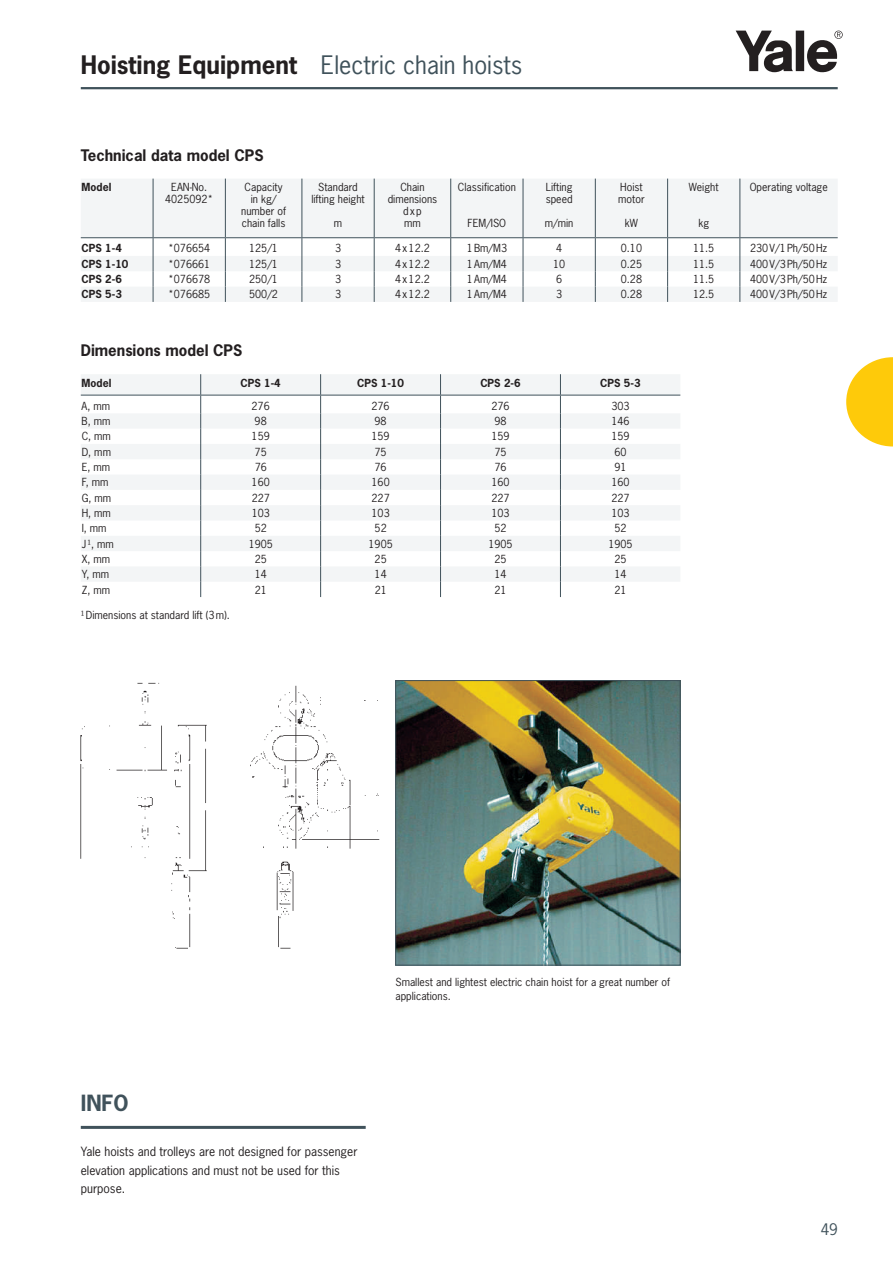
<style>
.page{position:relative;width:893px;height:1263px;background:#fff}
.page>*{position:absolute;margin:0;border:0;box-sizing:border-box;transform-origin:0 0}
.t1{font:24px "News Gothic LTCE";color:#40525b}
.t2{font:700 21px "News Gothic LTCE";color:#40525b}
.t3{font:700 15px "News Gothic LTCE";color:#231f20}
.t4{font:15px "News Gothic LTCE";color:#40525b}
.t5{font:12px/18.6px "News Gothic LTCE";color:#231f20}
.t6{font:10.5px/12px "News Gothic LTCE";color:#231f20;text-align:center}
.t7{font:700 10.5px "News Gothic LTCE";color:#231f20}
.s1{font-weight:700;color:#231f20}
</style>
<div class="page">
<img style="left:397px;top:682px;width:281px;height:281px">
<div style="left:395px;top:680px;width:285px;height:285px;border:1px solid #40525b"></div>
<svg style="left:846px;top:357px;width:46px;height:89px"></svg>
<hr style="left:892px;top:357px;width:1px;height:89px;background:#feca0a">
<img style="left:80px;top:682px;width:300px;height:267px">
<svg style="left:736px;top:31px;width:107px;height:41px"></svg>
<hr style="left:81px;top:87px;width:757px;height:2px;background:#40525b">
<svg style="left:81px;top:179px;width:757px;height:123px"></svg>
<svg style="left:81px;top:374px;width:599px;height:223px"></svg>
<hr style="left:81px;top:1126px;width:285px;height:3px;background:#40525b">
<h1 class="t1" style="left:81px;top:49px;width:443px"><span class="s1">Hoisting Equipment</span> Electric chain hoists</h1>
<h3 class="t3" style="left:81px;top:145px;width:184px">Technical data model CPS</h3>
<p class="t7" style="left:82px;top:180px;width:31px">Model</p>
<p class="t6" style="left:165px;top:181px;width:50px">EAN-No.<br>4025092*</p>
<p class="t6" style="left:241px;top:181px;width:46px">Capacity in kg/ number of chain falls</p>
<p class="t6" style="left:311px;top:181px;width:55px">Standard lifting height</p>
<p class="t6" style="left:334px;top:217px;width:10px">m</p>
<p class="t6" style="left:388px;top:181px;width:51px">Chain dimensions dxp<br>mm</p>
<p class="t6" style="left:458px;top:181px;width:59px">Classification</p>
<p class="t6" style="left:468px;top:217px;width:40px">FEM/ISO</p>
<p class="t6" style="left:546px;top:181px;width:28px;text-align:left">Lifting speed</p>
<p class="t6" style="left:545px;top:217px;width:30px">m/min</p>
<p class="t6" style="left:618px;top:181px;width:28px;text-align:left">Hoist motor</p>
<p class="t6" style="left:625px;top:217px;width:15px">kW</p>
<p class="t6" style="left:689px;top:181px;width:31px">Weight</p>
<p class="t6" style="left:698px;top:217px;width:12px">kg</p>
<p class="t6" style="left:750px;top:181px;width:80px">Operating voltage</p>
<p class="t7" style="left:82px;top:241px;width:42px">CPS 1-4</p>
<p class="t6" style="left:168px;top:242px;width:43px">*076654</p>
<p class="t6" style="left:249px;top:242px;width:30px">125/1</p>
<p class="t6" style="left:335px;top:242px;width:8px">3</p>
<p class="t6" style="left:395px;top:242px;width:36px">4x12.2</p>
<p class="t6" style="left:467px;top:242px;width:42px">1Bm/M3</p>
<p class="t6" style="left:556px;top:242px;width:8px">4</p>
<p class="t6" style="left:621px;top:242px;width:23px">0.10</p>
<p class="t6" style="left:693px;top:242px;width:23px">11.5</p>
<p class="t6" style="left:750px;top:242px;width:79px">230V/1Ph/50Hz</p>
<p class="t7" style="left:82px;top:257px;width:48px">CPS 1-10</p>
<p class="t6" style="left:168px;top:258px;width:43px">*076661</p>
<p class="t6" style="left:249px;top:258px;width:30px">125/1</p>
<p class="t6" style="left:335px;top:258px;width:8px">3</p>
<p class="t6" style="left:395px;top:258px;width:36px">4x12.2</p>
<p class="t6" style="left:467px;top:258px;width:41px">1Am/M4</p>
<p class="t6" style="left:553px;top:258px;width:14px">10</p>
<p class="t6" style="left:621px;top:258px;width:23px">0.25</p>
<p class="t6" style="left:693px;top:258px;width:23px">11.5</p>
<p class="t6" style="left:750px;top:258px;width:79px">400V/3Ph/50Hz</p>
<p class="t7" style="left:82px;top:272px;width:42px">CPS 2-6</p>
<p class="t6" style="left:168px;top:273px;width:43px">*076678</p>
<p class="t6" style="left:249px;top:273px;width:30px">250/1</p>
<p class="t6" style="left:335px;top:273px;width:8px">3</p>
<p class="t6" style="left:395px;top:273px;width:36px">4x12.2</p>
<p class="t6" style="left:467px;top:273px;width:41px">1Am/M4</p>
<p class="t6" style="left:556px;top:273px;width:8px">6</p>
<p class="t6" style="left:621px;top:273px;width:23px">0.28</p>
<p class="t6" style="left:693px;top:273px;width:23px">11.5</p>
<p class="t6" style="left:750px;top:273px;width:79px">400V/3Ph/50Hz</p>
<p class="t7" style="left:82px;top:287px;width:42px">CPS 5-3</p>
<p class="t6" style="left:168px;top:288px;width:43px">*076685</p>
<p class="t6" style="left:249px;top:288px;width:30px">500/2</p>
<p class="t6" style="left:335px;top:288px;width:8px">3</p>
<p class="t6" style="left:395px;top:288px;width:36px">4x12.2</p>
<p class="t6" style="left:467px;top:288px;width:41px">1Am/M4</p>
<p class="t6" style="left:556px;top:288px;width:8px">3</p>
<p class="t6" style="left:621px;top:288px;width:23px">0.28</p>
<p class="t6" style="left:693px;top:288px;width:23px">12.5</p>
<p class="t6" style="left:750px;top:288px;width:79px">400V/3Ph/50Hz</p>
<h3 class="t3" style="left:81px;top:340px;width:163px">Dimensions model CPS</h3>
<p class="t7" style="left:82px;top:376px;width:31px">Model</p>
<p class="t7" style="left:241px;top:376px;width:42px">CPS 1-4</p>
<p class="t7" style="left:357px;top:376px;width:48px">CPS 1-10</p>
<p class="t7" style="left:480px;top:376px;width:42px">CPS 2-6</p>
<p class="t7" style="left:600px;top:376px;width:42px">CPS 5-3</p>
<p class="t6" style="left:82px;top:400px;width:30px">A, mm</p>
<p class="t6" style="left:252px;top:400px;width:20px">276</p>
<p class="t6" style="left:371px;top:400px;width:20px">276</p>
<p class="t6" style="left:491px;top:400px;width:20px">276</p>
<p class="t6" style="left:611px;top:400px;width:20px">303</p>
<p class="t6" style="left:82px;top:415px;width:30px">B, mm</p>
<p class="t6" style="left:255px;top:415px;width:14px">98</p>
<p class="t6" style="left:375px;top:415px;width:14px">98</p>
<p class="t6" style="left:494px;top:415px;width:14px">98</p>
<p class="t6" style="left:611px;top:415px;width:20px">146</p>
<p class="t6" style="left:82px;top:430px;width:31px">C, mm</p>
<p class="t6" style="left:252px;top:430px;width:20px">159</p>
<p class="t6" style="left:372px;top:430px;width:20px">159</p>
<p class="t6" style="left:491px;top:430px;width:20px">159</p>
<p class="t6" style="left:611px;top:430px;width:20px">159</p>
<p class="t6" style="left:82px;top:446px;width:31px">D, mm</p>
<p class="t6" style="left:255px;top:446px;width:14px">75</p>
<p class="t6" style="left:375px;top:446px;width:14px">75</p>
<p class="t6" style="left:494px;top:446px;width:14px">75</p>
<p class="t6" style="left:614px;top:446px;width:14px">60</p>
<p class="t6" style="left:82px;top:461px;width:30px">E, mm</p>
<p class="t6" style="left:255px;top:461px;width:14px">76</p>
<p class="t6" style="left:375px;top:461px;width:14px">76</p>
<p class="t6" style="left:494px;top:461px;width:14px">76</p>
<p class="t6" style="left:614px;top:461px;width:14px">91</p>
<p class="t6" style="left:82px;top:476px;width:28px">F, mm</p>
<p class="t6" style="left:252px;top:476px;width:20px">160</p>
<p class="t6" style="left:372px;top:476px;width:20px">160</p>
<p class="t6" style="left:491px;top:476px;width:20px">160</p>
<p class="t6" style="left:611px;top:476px;width:20px">160</p>
<p class="t6" style="left:82px;top:492px;width:31px">G, mm</p>
<p class="t6" style="left:252px;top:492px;width:20px">227</p>
<p class="t6" style="left:372px;top:492px;width:20px">227</p>
<p class="t6" style="left:491px;top:492px;width:20px">227</p>
<p class="t6" style="left:611px;top:492px;width:20px">227</p>
<p class="t6" style="left:82px;top:507px;width:31px">H, mm</p>
<p class="t6" style="left:252px;top:507px;width:20px">103</p>
<p class="t6" style="left:372px;top:507px;width:20px">103</p>
<p class="t6" style="left:491px;top:507px;width:20px">103</p>
<p class="t6" style="left:611px;top:507px;width:20px">103</p>
<p class="t6" style="left:82px;top:522px;width:26px">I, mm</p>
<p class="t6" style="left:255px;top:522px;width:14px">52</p>
<p class="t6" style="left:375px;top:522px;width:14px">52</p>
<p class="t6" style="left:495px;top:522px;width:14px">52</p>
<p class="t6" style="left:614px;top:522px;width:14px">52</p>
<p class="t6" style="left:82px;top:537px;width:34px">J ¹, mm</p>
<p class="t6" style="left:249px;top:537px;width:26px">1905</p>
<p class="t6" style="left:369px;top:537px;width:26px">1905</p>
<p class="t6" style="left:488px;top:537px;width:26px">1905</p>
<p class="t6" style="left:608px;top:537px;width:26px">1905</p>
<p class="t6" style="left:82px;top:553px;width:30px">X, mm</p>
<p class="t6" style="left:255px;top:553px;width:14px">25</p>
<p class="t6" style="left:375px;top:553px;width:14px">25</p>
<p class="t6" style="left:495px;top:553px;width:14px">25</p>
<p class="t6" style="left:614px;top:553px;width:14px">25</p>
<p class="t6" style="left:82px;top:568px;width:29px">Y, mm</p>
<p class="t6" style="left:255px;top:568px;width:14px">14</p>
<p class="t6" style="left:375px;top:568px;width:14px">14</p>
<p class="t6" style="left:495px;top:568px;width:14px">14</p>
<p class="t6" style="left:614px;top:568px;width:14px">14</p>
<p class="t6" style="left:82px;top:583px;width:30px">Z, mm</p>
<p class="t6" style="left:255px;top:583px;width:14px">21</p>
<p class="t6" style="left:375px;top:583px;width:14px">21</p>
<p class="t6" style="left:495px;top:583px;width:14px">21</p>
<p class="t6" style="left:614px;top:583px;width:14px">21</p>
<p class="t6" style="left:81px;top:609px;width:151px">¹Dimensions at standard lift (3m).</p>
<h2 class="t2" style="left:81px;top:1089px;width:49px">INFO</h2>
<p class="t5" style="left:81px;top:1142px;width:278px">Yale hoists and trolleys are not designed for passenger elevation applications and must not be used for this purpose.</p>
<p class="t6" style="left:395px;top:975px;width:276px;line-height:13.5px;text-align:left">Smallest and lightest electric chain hoist for a great number of applications.</p>
<h3 class="t4" style="left:821px;top:1219px;width:18px">49</h3>
</div>
